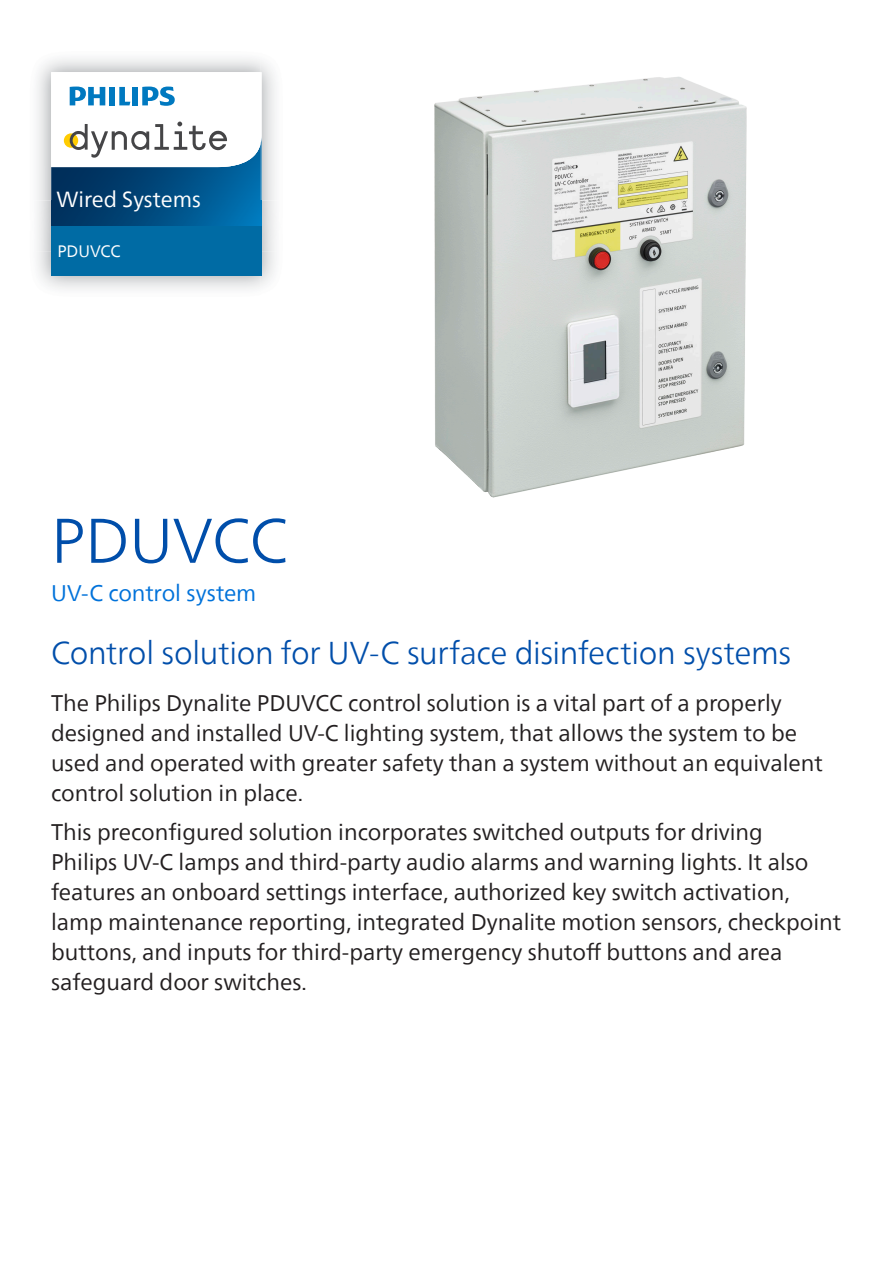
<style>
.page{position:relative;width:893px;height:1263px;background:#fff}
.page>*{position:absolute;margin:0;border:0;box-sizing:border-box;transform-origin:0 0}
.Cover_Product_Name__42pt{font:300 63px "Neue Frutiger World";color:#004eaa}
.Cover_Wow_Statement__22pt{font:300 31.5px "Neue Frutiger World";letter-spacing:-.01em;color:#004eaa}
.Cover_Overview__15pt{font:22.5px/30px "Neue Frutiger World";color:#231f20}
.Cover_Product_Identifier__15pt{font:22.5px "Neue Frutiger World";letter-spacing:-.01em;color:#0072da}
.Shape_-_Name{font:21.75px "Neue Frutiger World";color:#fff}
.Shape_-_Type{font:16.5px "Neue Frutiger World";color:#fff}
</style>
<div class="page">
<img style="left:37px;top:58px;width:239px;height:232px">
<img style="left:37px;top:200px;width:14px;height:51px">
<svg style="left:51px;top:72px;width:211px;height:203px"></svg>
<img style="left:434px;top:77px;width:313px;height:421px">
<p class="Shape_-_Name" style="left:56px;top:182px;width:146px">Wired Systems</p>
<p class="Shape_-_Type" style="left:57px;top:238px;width:65px">PDUVCC</p>
<p class="Cover_Product_Name__42pt" style="left:51px;top:492px;width:239px">PDUVCC</p>
<p class="Cover_Product_Identifier__15pt" style="left:51px;top:576px;width:207px">UV-C control system</p>
<p class="Cover_Wow_Statement__22pt" style="left:51px;top:628px;width:742px">Control solution for UV-C surface disinfection systems</p>
<p class="Cover_Overview__15pt" style="left:51px;top:688px;width:773px">The Philips Dynalite PDUVCC control solution is a vital part of a properly designed and installed UV-C lighting system, that allows the system to be used and operated with greater safety than a system without an equivalent control solution in place.</p>
<p class="Cover_Overview__15pt" style="left:51px;top:817px;width:792px">This preconfigured solution incorporates switched outputs for driving<br>Philips UV-C lamps and third-party audio alarms and warning lights. It also features an onboard settings interface, authorized key switch activation, lamp maintenance reporting, integrated Dynalite motion sensors, checkpoint buttons, and inputs for third-party emergency shutoff buttons and area safeguard door switches.</p>
</div>
